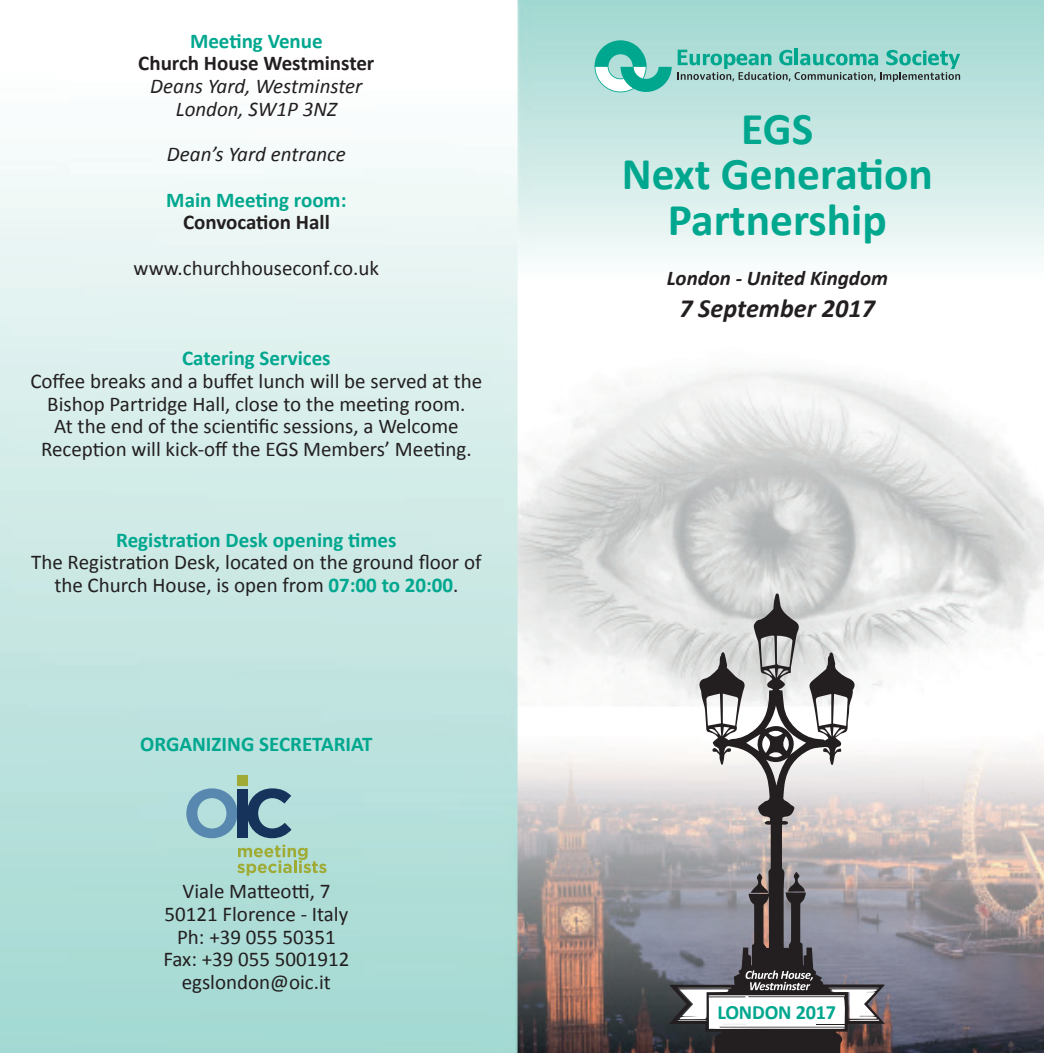
<style>
.page{position:relative;width:1044px;height:1053px;background:#fff}
.page>*{position:absolute;margin:0;border:0;box-sizing:border-box;transform-origin:0 0}
.t1{font:700 45.5px/45.5px "Calibri";color:#00a78f;text-align:center}
.t2{font:italic 700 26.25px "Calibri";color:#231f20}
.t3{font:21px/22.6px "Calibri";color:#231f20;text-align:center}
.t4{font:700 21px "Calibri";color:#00a78f}
.t5{font:italic 21px/22.6px "Calibri";color:#231f20;text-align:center}
.t6{font:700 21px "Calibri";color:#231f20}
.t7{font:italic 700 21px "Calibri";color:#231f20}
.t8{font:700 20.3px "Calibri";letter-spacing:-.01em;color:#00a78f}
.s1{font-weight:700;color:#00a78f}
</style>
<div class="page">
<img style="left:0;top:0;width:1044px;height:1052px">
<svg style="left:669px;top:593px;width:216px;height:459px;background:#a9a6a9"></svg>
<svg style="left:788px;top:871px;width:17px;height:20px"></svg>
<svg style="left:750px;top:873px;width:18px;height:19px"></svg>
<svg style="left:678px;top:970px;width:201px;height:54px"></svg>
<hr style="left:795px;top:49px;width:3px;height:16px;background:#00a78f">
<svg style="left:678px;top:50px;width:282px;height:32px;background:#81c3ba"></svg>
<svg style="left:594px;top:40px;width:78px;height:52px;background:#72cbbf"></svg>
<svg style="left:186px;top:788px;width:51px;height:49px;background:#84b2c5"></svg>
<div style="left:237px;top:788px;width:11px;height:49px;background:#15335b"></div>
<div style="left:237px;top:775px;width:11px;height:10px;background:#a0ab36"></div>
<svg style="left:247px;top:788px;width:44px;height:49px;background:#688c9d"></svg>
<svg style="left:237px;top:844px;width:89px;height:31px;background:#abcda4"></svg>
<svg style="left:1037px;top:0;width:7px;height:8px"></svg>
<svg style="left:1037px;top:1048px;width:7px;height:5px"></svg>
<p class="t4" style="left:190px;top:28px;width:134px">Meeting Venue</p>
<p class="t6" style="left:138px;top:50px;width:238px">Church House Westminster</p>
<p class="t5" style="left:150px;top:74px;width:214px">Deans Yard, Westminster<br>London, SW1P 3NZ</p>
<p class="t5" style="left:167px;top:142px;width:180px">Dean’s Yard entrance</p>
<p class="t4" style="left:166px;top:186px;width:182px">Main Meeting room:</p>
<p class="t6" style="left:183px;top:209px;width:148px">Convocation Hall</p>
<p class="t3" style="left:134px;top:255px;width:247px">www.churchhouseconf.co.uk</p>
<p class="t4" style="left:182px;top:345px;width:150px">Catering Services</p>
<p class="t3" style="left:30px;top:368px;width:453px">Coffee breaks and a buffet lunch will be served at the Bishop Partridge Hall, close to the meeting room.<br>At the end of the scientific sessions, a Welcome Reception will kick-off the EGS Members’ Meeting.</p>
<p class="t4" style="left:116px;top:526px;width:282px">Registration Desk opening times</p>
<p class="t3" style="left:31px;top:550px;width:452px">The Registration Desk, located on the ground floor of the Church House, is open from <span class="s1">07:00 to 20:00</span>.</p>
<p class="t4" style="left:140px;top:730px;width:234px">ORGANIZING SECRETARIAT</p>
<p class="t3" style="left:163px;top:878px;width:188px">Viale Matteotti, 7<br>50121 Florence - Italy<br>Ph: +39 055 50351<br>Fax: +39 055 5001912 egslondon@oic.it</p>
<h1 class="t1" style="left:622px;top:104px;width:313px">EGS<br>Next Generation<br>Partnership</h1>
<p class="t7" style="left:667px;top:265px;width:223px">London - United Kingdom</p>
<p class="t2" style="left:679px;top:292px;width:197px">7 September 2017</p>
<p class="t8" style="left:717px;top:999px;width:120px">LONDON 2017</p>
</div>
